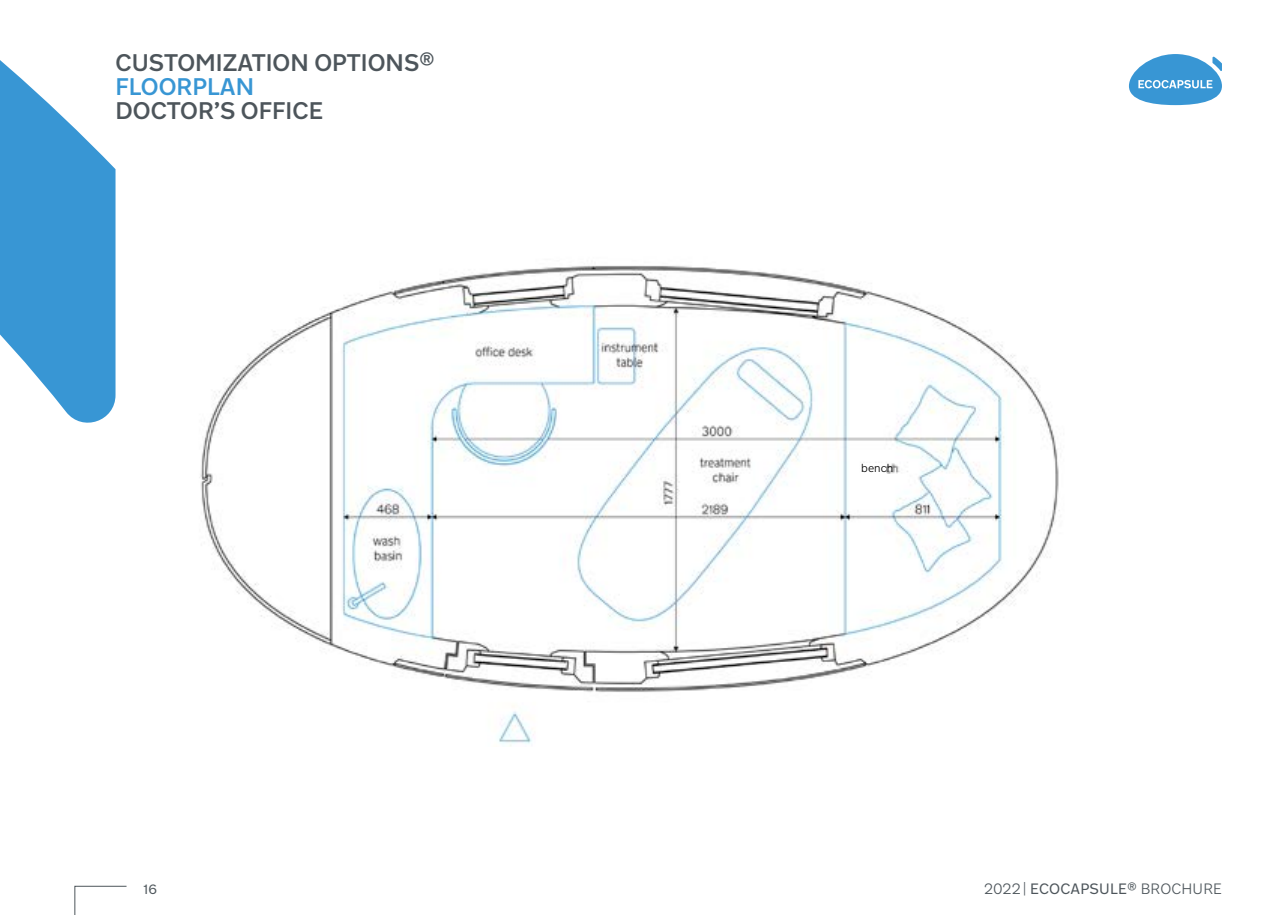
<style>
.page{position:relative;width:1276px;height:915px;background:#fff}
.page>*{position:absolute;margin:0;border:0;box-sizing:border-box;transform-origin:0 0}
.t1{font:500 24px "New Transport";color:#4d555b}
.t2{font:500 24px "New Transport";color:#3896d4}
.t3{font:300 15px "New Transport";letter-spacing:.01em;color:#4d555b}
.t4{font:13.5px "New Transport";color:#4d555b}
.t5{font:300 11.7px "New Transport";color:#000}
.s1{font-weight:400}
</style>
<div class="page">
<svg style="left:74px;top:885px;width:53px;height:29px"></svg>
<svg style="left:0;top:60px;width:115px;height:363px;fill:#3896d4"></svg>
<svg style="left:1129px;top:54px;width:93px;height:51px"></svg>
<img style="left:199px;top:265px;width:861px;height:481px">
<div style="left:861px;top:463px;width:25px;height:10px;background:#fff"></div>
<p class="t1" style="left:115px;top:47px;width:321px">CUSTOMIZATION OPTIONS®</p>
<p class="t2" style="left:115px;top:71px;width:140px">FLOORPLAN</p>
<p class="t1" style="left:115px;top:95px;width:209px">DOCTOR’S OFFICE</p>
<p class="t5" style="left:861px;top:461px;width:34px">bench</p>
<p class="t4" style="left:144px;top:880px;width:15px">16</p>
<p class="t3" style="left:986px;top:878px;width:238px">2019 | <span class="s1">ECOCAPSULE®</span> BROCHURE</p>
<p class="t3" style="left:984px;top:878px;width:38px">2022</p>
</div>
